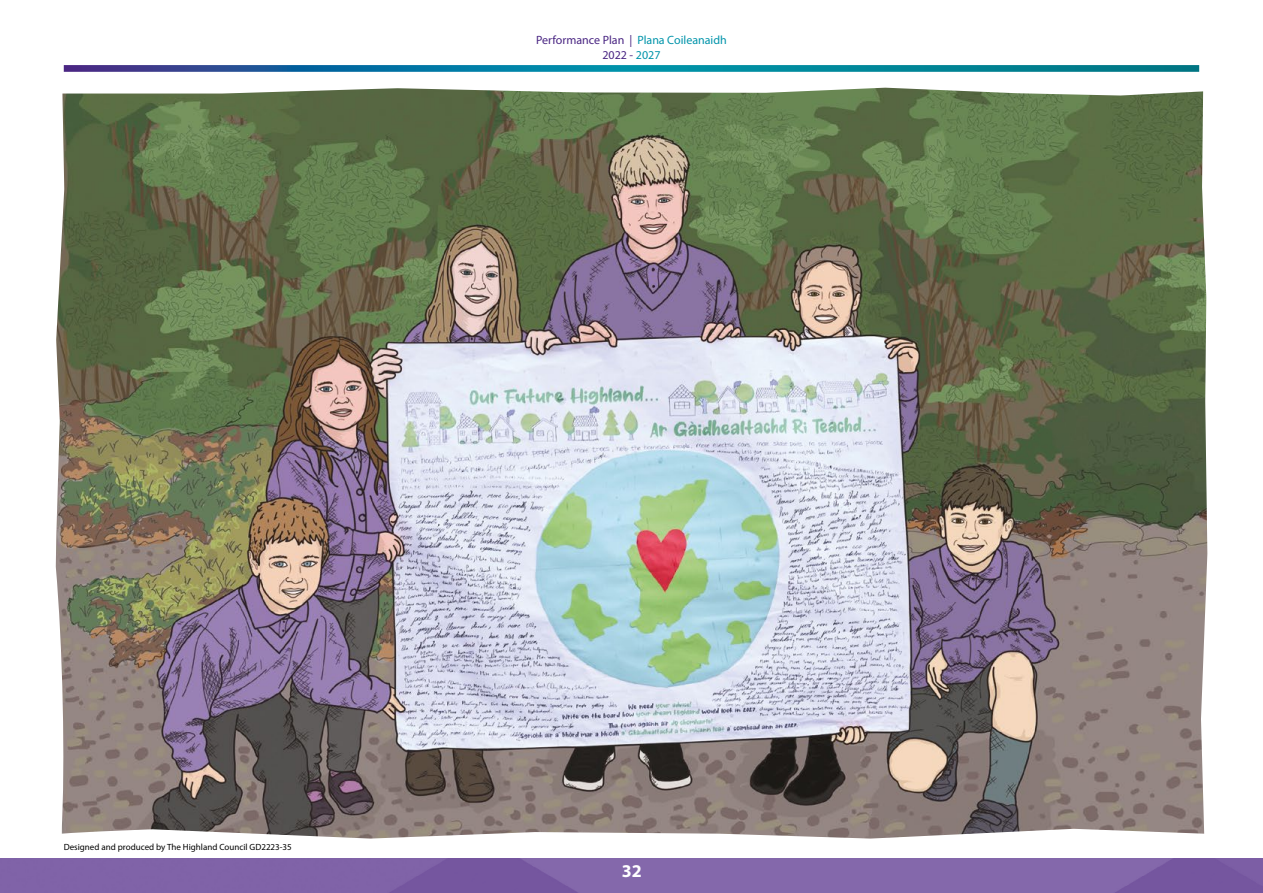
<style>
.page{position:relative;width:1263px;height:893px;background:#fff}
.page>*{position:absolute;margin:0;border:0;box-sizing:border-box;transform-origin:0 0}
.t1{font:700 18px "Myriad Pro";color:#fff}
.t2{font:12px/14.4px "Myriad Pro";color:#4a2683;text-align:center}
.t3{font:9px "Myriad Pro";color:#000}
.s1{color:#0094aa}
</style>
<div class="page">
<svg style="left:64px;top:65px;width:1135px;height:7px;background:#13799c"></svg>
<img style="left:56px;top:88px;width:1151px;height:751px">
<img style="left:0;top:859px;width:1263px;height:34px">
<h2 class="t2" style="left:536px;top:33px;width:192px">Performance Plan | <span class="s1">Plana Coileanaidh<br></span>2022 - <span class="s1">2027</span></h2>
<p class="t3" style="left:64px;top:842px;width:230px">Designed and produced by The Highland Council GD2223-35</p>
<h1 class="t1" style="left:622px;top:859px;width:21px">32</h1>
</div>
